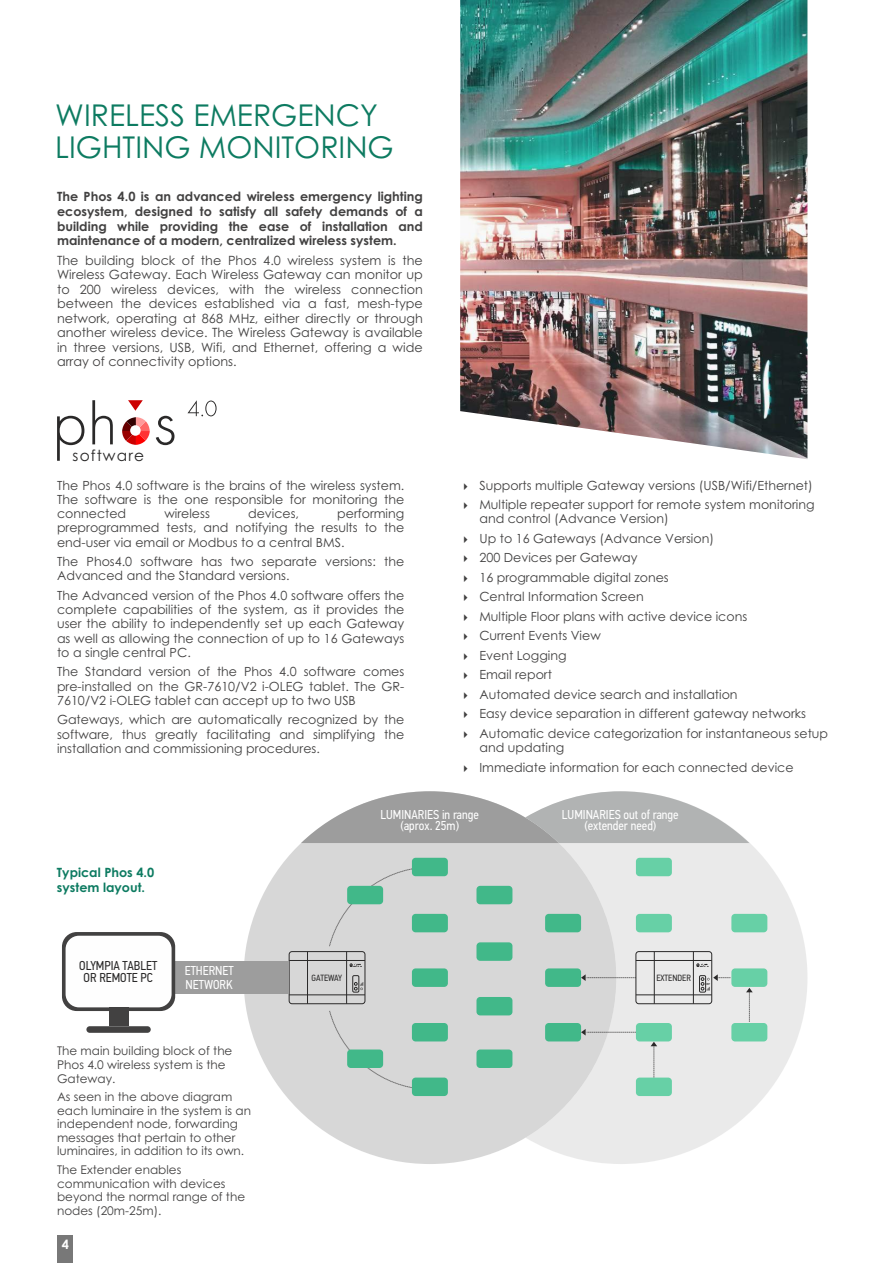
<style>
.page{position:relative;width:893px;height:1263px;background:#fff}
.page>*{position:absolute;margin:0;border:0;box-sizing:border-box;transform-origin:0 0}
.t1{font:30px/32.1px "Century Gothic";color:#0d7b61}
.t2{font:15.3px "Century Gothic";letter-spacing:.07em;color:#2a2929}
.t3{font:12.9px/11.6px "PF Din Text Cond Pro";color:#fefefe;text-align:center}
.t4{font:12.9px/11.6px "PF Din Text Cond Pro";color:#2a2929;text-align:center}
.t5{font:12.75px/14.4px "Century Gothic";color:#424141;text-align:justify}
.t6{font:700 12.75px/14.7px "Century Gothic";color:#424141;text-align:justify}
.t7{font:700 12.75px/14.7px "Century Gothic";color:#0d7b61}
.t8{font:700 12.75px "Century Gothic";color:#fefefe}
.t9{font:12.6px/14.2px "Century Gothic";color:#424141;text-align:justify}
.t10{font:12px/13.6px "Century Gothic";color:#424141}
.t11{font:9px "PF Din Text Cond Pro";color:#2a2929}
.t12{font:700 2.7px "Arial";color:#2a2929}
</style>
<div class="page">
<img style="left:460px;top:0;width:347px;height:459px">
<div style="left:57px;top:1236px;width:15px;height:27px;background:#787878"></div>
<svg style="left:57px;top:416px;width:27px;height:45px"></svg>
<svg style="left:92px;top:400px;width:21px;height:44px"></svg>
<svg style="left:156px;top:416px;width:18px;height:29px"></svg>
<svg style="left:187px;top:400px;width:30px;height:16px"></svg>
<svg style="left:122px;top:400px;width:28px;height:45px"></svg>
<div style="left:130px;top:425px;width:11px;height:11px;background:#fefefe;border-radius:50%"></div>
<svg style="left:526px;top:842px;width:281px;height:322px;fill:#eaeaea"></svg>
<div style="left:244px;top:791px;width:372px;height:373px;background:#d7d7d7;border-radius:50%"></div>
<div style="left:636px;top:951px;width:76px;height:53px;border:1px solid #2a2929;border-radius:3px"></div>
<hr style="left:636px;top:960px;width:76px;height:1px;background:#2a2929">
<hr style="left:636px;top:994px;width:76px;height:1px;background:#2a2929">
<hr style="left:654px;top:951px;width:1px;height:53px;background:#2a2929">
<hr style="left:693px;top:951px;width:1px;height:53px;background:#2a2929">
<div style="left:699px;top:975px;width:7px;height:17px;border:1px solid #2a2929"></div>
<svg style="left:696px;top:963px;width:13px;height:4px"></svg>
<div style="left:636px;top:914px;width:36px;height:18px;background:#67d0a6;border-radius:4px"></div>
<div style="left:636px;top:858px;width:36px;height:18px;background:#67d0a6;border-radius:4px"></div>
<div style="left:731px;top:914px;width:36px;height:18px;background:#67d0a6;border-radius:4px"></div>
<div style="left:731px;top:1023px;width:36px;height:18px;background:#67d0a6;border-radius:4px"></div>
<div style="left:636px;top:1023px;width:36px;height:18px;background:#67d0a6;border-radius:4px"></div>
<div style="left:636px;top:1077px;width:36px;height:19px;background:#67d0a6;border-radius:4px"></div>
<div style="left:731px;top:968px;width:36px;height:19px;background:#67d0a6;border-radius:4px"></div>
<div style="left:289px;top:951px;width:76px;height:53px;border:1px solid #2a2929;border-radius:3px"></div>
<hr style="left:289px;top:960px;width:76px;height:1px;background:#2a2929">
<hr style="left:289px;top:994px;width:76px;height:1px;background:#2a2929">
<hr style="left:307px;top:951px;width:1px;height:53px;background:#2a2929">
<hr style="left:346px;top:951px;width:1px;height:53px;background:#2a2929">
<div style="left:353px;top:975px;width:6px;height:17px;border:1px solid #2a2929"></div>
<svg style="left:354px;top:982px;width:9px;height:8px"></svg>
<svg style="left:349px;top:963px;width:13px;height:4px"></svg>
<svg style="left:329px;top:868px;width:88px;height:78px"></svg>
<div style="left:144px;top:961px;width:145px;height:33px;background:#9d9d9d"></div>
<div style="left:86px;top:1026px;width:65px;height:7px;background:#424141;border-radius:3px"></div>
<svg style="left:62px;top:932px;width:113px;height:79px"></svg>
<div style="left:109px;top:1007px;width:19px;height:19px;background:#424141"></div>
<svg style="left:301px;top:791px;width:448px;height:52px"></svg>
<svg style="left:329px;top:1010px;width:88px;height:79px"></svg>
<div style="left:476px;top:997px;width:36px;height:18px;background:#41b889;border-radius:4px"></div>
<div style="left:476px;top:1049px;width:36px;height:19px;background:#41b889;border-radius:4px"></div>
<div style="left:476px;top:886px;width:36px;height:18px;background:#41b889;border-radius:4px"></div>
<div style="left:476px;top:942px;width:36px;height:19px;background:#41b889;border-radius:4px"></div>
<div style="left:545px;top:968px;width:36px;height:19px;background:#41b889;border-radius:4px"></div>
<div style="left:412px;top:1023px;width:36px;height:18px;background:#41b889;border-radius:4px"></div>
<div style="left:412px;top:968px;width:36px;height:19px;background:#41b889;border-radius:4px"></div>
<div style="left:412px;top:914px;width:36px;height:18px;background:#41b889;border-radius:4px"></div>
<div style="left:545px;top:1023px;width:36px;height:18px;background:#41b889;border-radius:4px"></div>
<div style="left:545px;top:914px;width:36px;height:18px;background:#41b889;border-radius:4px"></div>
<div style="left:347px;top:886px;width:36px;height:18px;background:#41b889;border-radius:4px"></div>
<div style="left:412px;top:858px;width:36px;height:18px;background:#41b889;border-radius:4px"></div>
<div style="left:347px;top:1049px;width:36px;height:19px;background:#41b889;border-radius:4px"></div>
<div style="left:412px;top:1077px;width:36px;height:19px;background:#41b889;border-radius:4px"></div>
<svg style="left:651px;top:1042px;width:6px;height:35px"></svg>
<svg style="left:581px;top:1029px;width:55px;height:6px"></svg>
<svg style="left:581px;top:974px;width:55px;height:7px"></svg>
<svg style="left:746px;top:988px;width:7px;height:34px"></svg>
<svg style="left:701px;top:974px;width:29px;height:16px"></svg>
<h1 class="t1" style="left:55px;top:102px;width:340px">WIRELESS EMERGENCY<br>LIGHTING MONITORING</h1>
<p class="t6" style="left:57px;top:190px;width:367px">The Phos 4.0 is an advanced wireless emergency lighting ecosystem, designed to satisfy all safety demands of a building while providing the ease of installation and maintenance of a modern, centralized wireless system.</p>
<p class="t5" style="left:57px;top:254px;width:367px">The building block of the Phos 4.0 wireless system is the Wireless Gateway. Each Wireless Gateway can monitor up to 200 wireless devices, with the wireless connection between the devices established via a fast, mesh-type network, operating at 868 MHz, either directly or through another wireless device. The Wireless Gateway is available in three versions, USB, Wifi, and Ethernet, offering a wide array of connectivity options.</p>
<p class="t2" style="left:73px;top:449px;width:73px">software</p>
<p class="t9" style="left:57px;top:479px;width:349px">The Phos 4.0 software is the brains of the wireless system.<br>The software is the one responsible for monitoring the connected</p>
<p class="t9" style="left:57px;top:507px;width:349px;text-indent:280px">performing preprogrammed tests, and notifying the results to the end-user via email or Modbus to a central BMS.</p>
<p class="t9" style="left:57px;top:555px;width:349px">The Phos4.0 software has two separate versions: the<br>Advanced and the Standard versions.</p>
<p class="t9" style="left:57px;top:589px;width:349px">The Advanced version of the Phos 4.0 software offers the complete capabilities of the system, as it provides the user the ability to independently set up each Gateway as well as allowing the connection of up to 16 Gateways to a single central PC.</p>
<p class="t9" style="left:57px;top:666px;width:349px">The Standard version of the Phos 4.0 software comes pre-installed on the GR-7610/V2 i-OLEG tablet. The GR-7610/V2 i-OLEG tablet can accept up to two USB</p>
<p class="t9" style="left:57px;top:714px;width:349px">Gateways, which are automatically recognized by the software, thus greatly facilitating and simplifying the installation and commissioning procedures.</p>
<p class="t9" style="left:164px;top:507px;width:47px">wireless</p>
<p class="t9" style="left:248px;top:507px;width:53px">devices,</p>
<p class="t9" style="left:460px;top:479px;width:354px">✔ Supports multiple Gateway versions (USB/Wifi/Ethernet)</p>
<p class="t9" style="left:479px;top:498px;width:337px;text-indent:-19px">✔ Multiple repeater support for remote system monitoring and control (Advance Version)</p>
<p class="t9" style="left:460px;top:532px;width:255px">✔ Up to 16 Gateways (Advance Version)</p>
<p class="t9" style="left:460px;top:552px;width:179px">✔ 200 Devices per Gateway</p>
<p class="t9" style="left:460px;top:571px;width:210px">✔ 16 programmable digital zones</p>
<p class="t9" style="left:460px;top:591px;width:185px">✔ Central Information Screen</p>
<p class="t9" style="left:460px;top:610px;width:289px">✔ Multiple Floor plans with active device icons</p>
<p class="t9" style="left:460px;top:630px;width:142px">✔ Current Events View</p>
<p class="t9" style="left:460px;top:649px;width:108px">✔ Event Logging</p>
<p class="t9" style="left:460px;top:669px;width:93px">✔ Email report</p>
<p class="t9" style="left:460px;top:688px;width:279px">✔ Automated device search and installation</p>
<p class="t9" style="left:460px;top:708px;width:347px">✔ Easy device separation in different gateway networks</p>
<p class="t9" style="left:479px;top:727px;width:350px;text-indent:-19px">✔ Automatic device categorization for instantaneous setup and updating</p>
<p class="t9" style="left:460px;top:761px;width:335px">✔ Immediate information for each connected device</p>
<p class="t7" style="left:57px;top:866px;width:99px">Typical Phos 4.0 system layout.</p>
<p class="t4" style="left:79px;top:961px;width:79px">OLYMPIA TABLET<br>OR REMOTE PC</p>
<p class="t3" style="left:185px;top:964px;width:50px;line-height:14.4px;text-align:left">ETHERNET<br>NETWORK</p>
<p class="t10" style="left:57px;top:1045px;width:177px">The main building block of the<br>Phos 4.0 wireless system is the<br>Gateway.</p>
<p class="t10" style="left:57px;top:1091px;width:196px">As seen in the above diagram each luminaire in the system is an independent node, forwarding messages that pertain to other luminaires, in addition to its own.</p>
<p class="t10" style="left:57px;top:1164px;width:190px">The Extender enables communication with devices beyond the normal range of the nodes (20m-25m).</p>
<p class="t8" style="left:62px;top:1239px;width:9px">4</p>
<p class="t3" style="left:380px;top:810px;width:100px">LUMINARIES in range (aprox. 25m)</p>
<p class="t3" style="left:562px;top:810px;width:118px">LUMINARIES out of range (extender need)</p>
<p class="t11" style="left:312px;top:974px;width:32px">GATEWAY</p>
<p class="t11" style="left:656px;top:974px;width:36px">EXTENDER</p>
<p class="t12" style="left:706px;top:983px;width:5px">RF</p>
</div>
